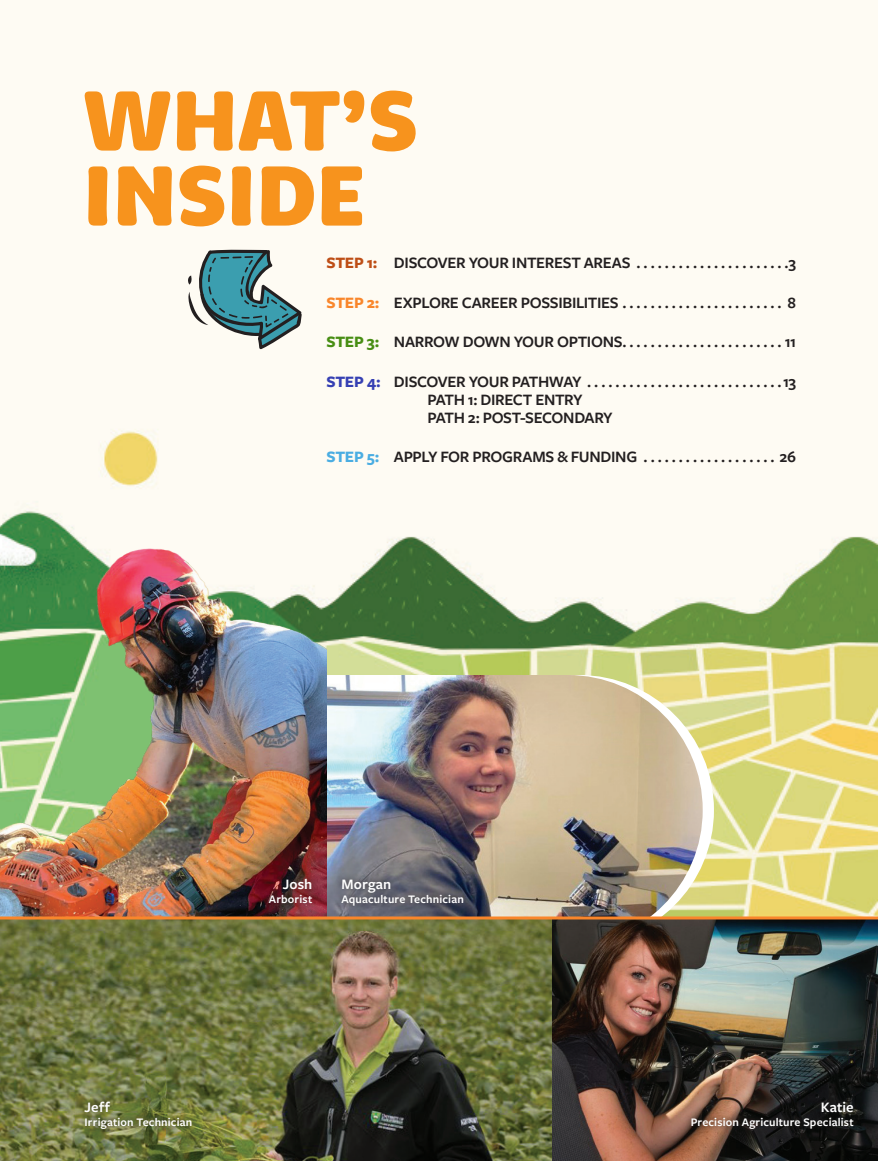
<style>
.page{position:relative;width:878px;height:1161px;background:#fff}
.page>*{position:absolute;margin:0;border:0;box-sizing:border-box;transform-origin:0 0}
.Heading_-_Bold{font:900 87px/75px "Brevia";letter-spacing:-.025em;color:#f7931d}
.TOC_List{font:600 16.5px/18px "Freight Sans Pro";letter-spacing:-.02em;color:#231f20}
.Heading_-_Medium{font:600 15px "Freight Sans Pro";letter-spacing:.005em;color:#fff}
.Heading_-_Medium-2{font:600 12px "Freight Sans Pro";letter-spacing:.015em;color:#fff}
.s1{font-weight:700;color:#be4e16}
.s2{font-weight:700;color:#f9862b}
.s3{font-weight:700;color:#488e14}
.s4{font-weight:700;color:#3640b3}
.s5{font-weight:700;color:#4aade2}
</style>
<div class="page">
<img style="left:0;top:0;width:878px;height:1161px">
<img style="left:1px;top:920px;width:877px;height:241px">
<svg style="left:702px;top:675px;width:12px;height:270px"></svg>
<img style="left:326px;top:675px;width:376px;height:270px">
<img style="left:0;top:521px;width:326px;height:395px">
<svg style="left:188px;top:250px;width:114px;height:99px"></svg>
<svg style="left:0;top:916px;width:878px;height:4px;fill:#f9862b"></svg>
<div style="left:77px;top:1093px;width:121px;height:43px;background:#231f20;opacity:.75"></div>
<div style="left:262px;top:871px;width:56px;height:40px;background:#231f20;opacity:.75"></div>
<div style="left:334px;top:872px;width:136px;height:41px;background:#231f20;opacity:.75"></div>
<div style="left:684px;top:1094px;width:176px;height:42px;background:#231f20;opacity:.75"></div>
<p class="Heading_-_Bold" style="left:82px;top:84px;width:339px">WHAT’S<br>INSIDE</p>
<p class="TOC_List" style="left:326px;top:253px;width:471px"><span class="s1">STEP 1:</span> DISCOVER YOUR INTEREST AREAS . . . . . . . . . . . . . . . . . . . . . 3</p>
<p class="TOC_List" style="left:326px;top:293px;width:471px"><span class="s2">STEP 2:</span> EXPLORE CAREER POSSIBILITIES . . . . . . . . . . . . . . . . . . . . . . . 8</p>
<p class="TOC_List" style="left:326px;top:332px;width:471px"><span class="s3">STEP 3:</span> NARROW DOWN YOUR OPTIONS . . . . . . . . . . . . . . . . . . . . . . . 11</p>
<p class="TOC_List" style="left:427px;top:372px;width:370px;text-indent:-101px"><span class="s4">STEP 4:</span> DISCOVER YOUR PATHWAY . . . . . . . . . . . . . . . . . . . . . . . . . . . 13<br>PATH 1: DIRECT ENTRY<br>PATH 2: POST-SECONDARY</p>
<p class="TOC_List" style="left:326px;top:447px;width:471px"><span class="s5">STEP 5:</span> APPLY FOR PROGRAMS &amp; FUNDING . . . . . . . . . . . . . . . . . . . 26</p>
<p class="Heading_-_Medium" style="left:283px;top:874px;width:31px">Josh</p>
<p class="Heading_-_Medium-2" style="left:269px;top:891px;width:45px">Arborist</p>
<p class="Heading_-_Medium" style="left:341px;top:874px;width:51px">Morgan</p>
<p class="Heading_-_Medium-2" style="left:341px;top:891px;width:124px">Aquaculture Technician</p>
<p class="Heading_-_Medium" style="left:85px;top:1096px;width:27px">Jeff</p>
<p class="Heading_-_Medium-2" style="left:85px;top:1114px;width:109px">Irrigation Technician</p>
<p class="Heading_-_Medium" style="left:820px;top:1096px;width:34px">Katie</p>
<p class="Heading_-_Medium-2" style="left:690px;top:1114px;width:164px">Precision Agriculture Specialist</p>
</div>
